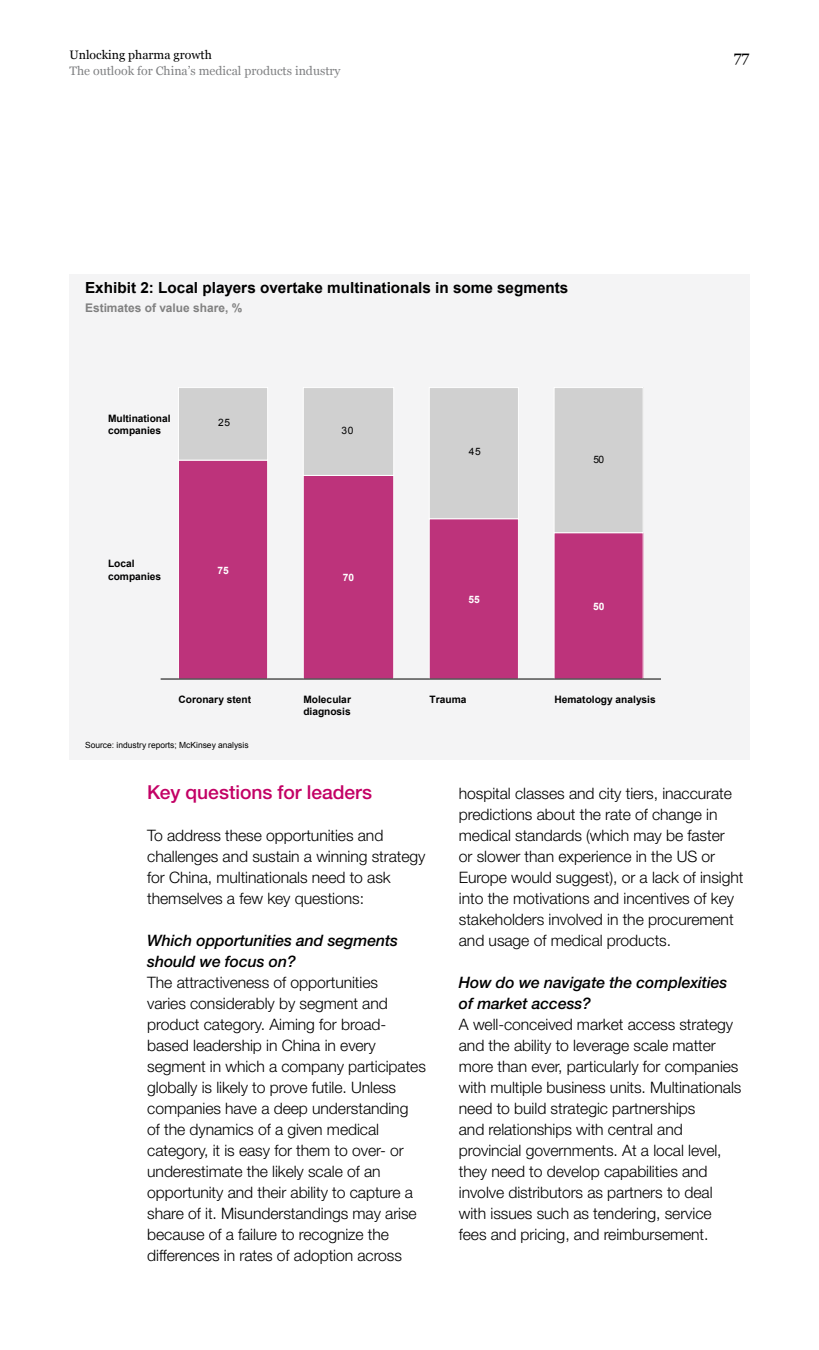
<style>
.page{position:relative;width:819px;height:1350px;background:#fff}
.page>*{position:absolute;margin:0;border:0;box-sizing:border-box;transform-origin:0 0}
.t1{font:500 19.25px "Helvetica Neue LT Std";color:#c30065}
.t2{font:300 15.75px/21px "Helvetica Neue LT Std";letter-spacing:-.005em;color:#000}
.t3{font:italic 500 15.75px/21px "Helvetica Neue LT Std";letter-spacing:-.005em;color:#000}
.t4{font:15.75px "Georgia";color:#000}
.t5{font:700 15.22px "Arial";color:#000}
.t6{font:12.25px "Georgia";color:#808183}
.t7{font:12.25px "Georgia";color:#000}
.t8{font:700 11.9px "Arial";color:#808080}
.t9{font:700 10.15px/12.2px "Arial";color:#000}
.t10{font:10.15px "Arial";letter-spacing:.07em;color:#000}
.t11{font:700 10.15px "Arial";letter-spacing:.005em;color:#fff}
.t12{font:8.4px "Arial";color:#000}
</style>
<div class="page">
<div style="left:69px;top:274px;width:680px;height:485px;background:#f4f4f5"></div>
<div style="left:178px;top:460px;width:89px;height:219px;background:#bd337b"></div>
<div style="left:178px;top:460px;width:90px;height:219px;border:1px solid #fff"></div>
<div style="left:303px;top:475px;width:90px;height:204px;background:#bd337b"></div>
<div style="left:303px;top:475px;width:91px;height:204px;border:1px solid #fff"></div>
<div style="left:429px;top:518px;width:89px;height:161px;background:#bd337b"></div>
<div style="left:429px;top:518px;width:89px;height:161px;border:1px solid #fff"></div>
<div style="left:554px;top:532px;width:89px;height:147px;background:#bd337b"></div>
<div style="left:178px;top:387px;width:89px;height:73px;background:#d0d0d0"></div>
<div style="left:178px;top:387px;width:90px;height:73px;border:1px solid #fff"></div>
<div style="left:303px;top:387px;width:90px;height:88px;background:#d0d0d0"></div>
<div style="left:303px;top:387px;width:91px;height:88px;border:1px solid #fff"></div>
<div style="left:429px;top:387px;width:89px;height:131px;background:#d0d0d0"></div>
<div style="left:429px;top:387px;width:89px;height:132px;border:1px solid #fff"></div>
<div style="left:554px;top:387px;width:89px;height:145px;background:#d0d0d0"></div>
<div style="left:554px;top:387px;width:89px;height:145px;border:1px solid #fff"></div>
<hr style="left:161px;top:678px;width:500px;height:1px;background:#000">
<p class="t7" style="left:69px;top:48px;width:144px">Unlocking pharma growth</p>
<p class="t4" style="left:733px;top:47px;width:17px">77</p>
<p class="t6" style="left:69px;top:63px;width:272px">The outlook for China’s medical products industry</p>
<p class="t5" style="left:85px;top:278px;width:485px">Exhibit 2: Local players overtake multinationals in some segments</p>
<p class="t8" style="left:85px;top:300px;width:159px">Estimates of value share, %</p>
<p class="t9" style="left:108px;top:412px;width:64px">Multinational companies</p>
<p class="t10" style="left:218px;top:416px;width:14px">25</p>
<p class="t9" style="left:108px;top:558px;width:55px">Local companies</p>
<p class="t11" style="left:217px;top:563px;width:13px">75</p>
<p class="t9" style="left:178px;top:693px;width:74px">Coronary stent</p>
<p class="t12" style="left:85px;top:739px;width:165px">Source: industry reports; McKinsey analysis</p>
<p class="t10" style="left:341px;top:423px;width:13px">30</p>
<p class="t11" style="left:343px;top:571px;width:13px">70</p>
<p class="t9" style="left:303px;top:693px;width:49px">Molecular diagnosis</p>
<p class="t10" style="left:469px;top:445px;width:14px">45</p>
<p class="t11" style="left:468px;top:592px;width:13px">55</p>
<p class="t9" style="left:429px;top:693px;width:38px">Trauma</p>
<p class="t10" style="left:593px;top:453px;width:12px">50</p>
<p class="t11" style="left:593px;top:599px;width:13px">50</p>
<p class="t9" style="left:554px;top:693px;width:103px">Hematology analysis</p>
<p class="t1" style="left:147px;top:780px;width:226px">Key questions for leaders</p>
<p class="t2" style="left:147px;top:824px;width:280px">To address these opportunities and challenges and sustain a winning strategy for China, multinationals need to ask themselves a few key questions:</p>
<p class="t3" style="left:147px;top:929px;width:252px">Which opportunities and segments should we focus on?</p>
<p class="t2" style="left:147px;top:971px;width:280px">The attractiveness of opportunities<br>varies considerably by segment and product category. Aiming for broad&shy;based leadership in China in every segment in which a company participates globally is likely to prove futile. Unless companies have a deep understanding<br>of the dynamics of a given medical category, it is easy for them to over- or underestimate the likely scale of an opportunity and their ability to capture a share of it. Misunderstandings may arise because of a failure to recognize the differences in rates of adoption across</p>
<p class="t2" style="left:459px;top:782px;width:286px">hospital classes and city tiers, inaccurate predictions about the rate of change in medical standards (which may be faster<br>or slower than experience in the US or Europe would suggest), or a lack of insight into the motivations and incentives of key stakeholders involved in the procurement and usage of medical products.</p>
<p class="t3" style="left:459px;top:971px;width:270px">How do we navigate the complexities of market access?</p>
<p class="t2" style="left:459px;top:1013px;width:284px">A well-conceived market access strategy and the ability to leverage scale matter more than ever, particularly for companies with multiple business units. Multinationals need to build strategic partnerships<br>and relationships with central and provincial governments. At a local level, they need to develop capabilities and involve distributors as partners to deal with issues such as tendering, service fees and pricing, and reimbursement.</p>
</div>
